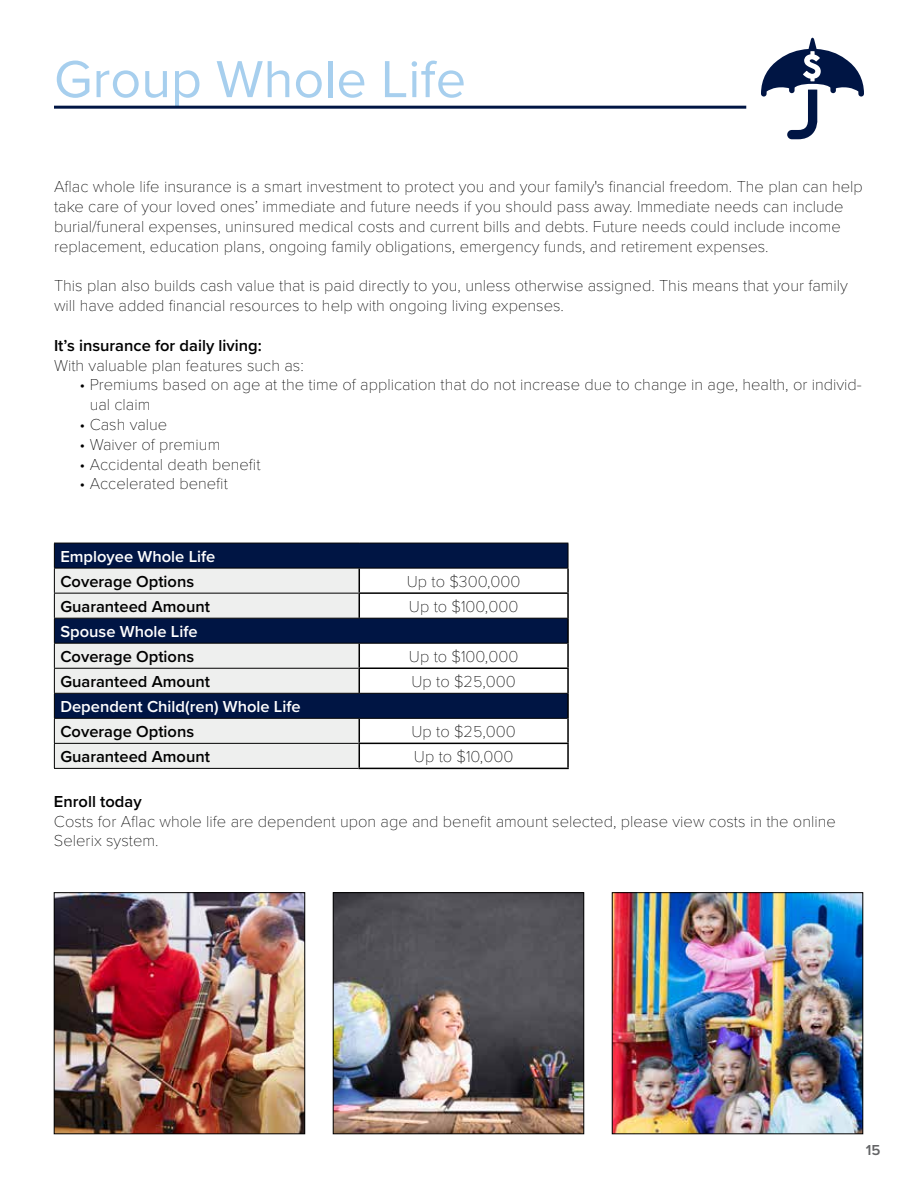
<style>
.page{position:relative;width:918px;height:1188px;background:#fff}
.page>*{position:absolute;margin:0;border:0;box-sizing:border-box;transform-origin:0 0}
.t1{font:54px "Proxima Nova";color:#a7cfee}
.t2{font:100 16.5px/19.8px "Proxima Nova T";color:#000}
.t3{font:600 16.5px "Proxima Nova";color:#000}
.t4{font:600 16.5px "Proxima Nova";color:#fff}
.t5{font:600 15px "Proxima Nova";color:#636466}
</style>
<div class="page">
<img style="left:56px;top:894px;width:247px;height:238px">
<div style="left:54px;top:892px;width:251px;height:242px;border:1px solid #000"></div>
<img style="left:335px;top:894px;width:247px;height:238px">
<div style="left:333px;top:892px;width:251px;height:242px;border:1px solid #000"></div>
<img style="left:614px;top:894px;width:247px;height:238px">
<div style="left:612px;top:892px;width:251px;height:242px;border:1px solid #000"></div>
<hr style="left:54px;top:106px;width:692px;height:3px;background:#001544">
<svg style="left:761px;top:38px;width:103px;height:101px"></svg>
<svg style="left:55px;top:544px;width:513px;height:174px;fill:#001544"></svg>
<svg style="left:55px;top:569px;width:304px;height:199px;background:#b0b6c1"></svg>
<hr style="left:567px;top:568px;width:2px;height:24px;background:#000">
<hr style="left:359px;top:592px;width:210px;height:2px;background:#000">
<hr style="left:567px;top:594px;width:2px;height:24px;background:#000">
<hr style="left:567px;top:643px;width:2px;height:24px;background:#000">
<hr style="left:359px;top:667px;width:210px;height:2px;background:#000">
<hr style="left:567px;top:669px;width:2px;height:24px;background:#000">
<hr style="left:567px;top:718px;width:2px;height:25px;background:#000">
<hr style="left:359px;top:743px;width:210px;height:1px;background:#000">
<hr style="left:567px;top:744px;width:2px;height:24px;background:#000">
<hr style="left:359px;top:768px;width:210px;height:1px;background:#000">
<svg style="left:359px;top:569px;width:1px;height:49px"></svg>
<hr style="left:54px;top:593px;width:305px;height:1px;background:#000">
<svg style="left:359px;top:644px;width:1px;height:49px"></svg>
<hr style="left:54px;top:668px;width:305px;height:1px;background:#000">
<svg style="left:359px;top:719px;width:1px;height:49px"></svg>
<hr style="left:54px;top:743px;width:305px;height:1px;background:#000">
<hr style="left:54px;top:768px;width:305px;height:1px;background:#000">
<hr style="left:54px;top:543px;width:305px;height:1px;background:#000">
<hr style="left:359px;top:543px;width:209px;height:1px;background:#000">
<svg style="left:568px;top:543px;width:1px;height:25px"></svg>
<hr style="left:54px;top:568px;width:305px;height:1px;background:#000">
<hr style="left:359px;top:568px;width:209px;height:1px;background:#000">
<hr style="left:54px;top:618px;width:305px;height:1px;background:#000">
<hr style="left:359px;top:618px;width:208px;height:1px;background:#000">
<hr style="left:567px;top:618px;width:2px;height:25px;background:#000">
<hr style="left:54px;top:643px;width:305px;height:1px;background:#000">
<hr style="left:359px;top:643px;width:208px;height:1px;background:#000">
<svg style="left:54px;top:543px;width:1px;height:225px"></svg>
<hr style="left:54px;top:693px;width:305px;height:1px;background:#000">
<hr style="left:359px;top:693px;width:208px;height:1px;background:#000">
<hr style="left:567px;top:693px;width:2px;height:25px;background:#000">
<hr style="left:54px;top:718px;width:305px;height:1px;background:#000">
<hr style="left:359px;top:718px;width:208px;height:1px;background:#000">
<h1 class="t1" style="left:54px;top:39px;width:414px">Group Whole Life</h1>
<p class="t2" style="left:54px;top:176px;width:810px">Aflac whole life insurance is a smart investment to protect you and your family's financial freedom. The plan can help take care of your loved ones’ immediate and future needs if you should pass away. Immediate needs can include burial/funeral expenses, uninsured medical costs and current bills and debts. Future needs could include income replacement, education plans, ongoing family obligations, emergency funds, and retirement expenses.</p>
<p class="t2" style="left:54px;top:275px;width:796px">This plan also builds cash value that is paid directly to you, unless otherwise assigned. This means that your family will have added financial resources to help with ongoing living expenses.</p>
<p class="t3" style="left:54px;top:333px;width:209px">It’s insurance for daily living:</p>
<p class="t2" style="left:54px;top:354px;width:251px">With valuable plan features such as:</p>
<p class="t2" style="left:90px;top:374px;width:774px;text-indent:-10px">• Premiums based on age at the time of application that do not increase due to change in age, health, or individ&shy;ual claim</p>
<p class="t2" style="left:79px;top:414px;width:89px">• Cash value</p>
<p class="t2" style="left:79px;top:433px;width:142px">• Waiver of premium</p>
<p class="t2" style="left:79px;top:453px;width:183px">• Accidental death benefit</p>
<p class="t2" style="left:79px;top:473px;width:150px">• Accelerated benefit</p>
<p class="t4" style="left:60px;top:544px;width:157px">Employee Whole Life</p>
<p class="t3" style="left:60px;top:569px;width:135px">Coverage Options</p>
<p class="t2" style="left:407px;top:571px;width:115px">Up to $300,000</p>
<p class="t3" style="left:60px;top:594px;width:151px">Guaranteed Amount</p>
<p class="t2" style="left:409px;top:596px;width:111px">Up to $100,000</p>
<p class="t4" style="left:60px;top:619px;width:139px">Spouse Whole Life</p>
<p class="t3" style="left:60px;top:644px;width:135px">Coverage Options</p>
<p class="t2" style="left:409px;top:646px;width:111px">Up to $100,000</p>
<p class="t3" style="left:60px;top:669px;width:151px">Guaranteed Amount</p>
<p class="t2" style="left:411px;top:671px;width:106px">Up to $25,000</p>
<p class="t4" style="left:60px;top:694px;width:242px">Dependent Child(ren) Whole Life</p>
<p class="t3" style="left:60px;top:720px;width:135px">Coverage Options</p>
<p class="t2" style="left:411px;top:721px;width:106px">Up to $25,000</p>
<p class="t3" style="left:60px;top:745px;width:151px">Guaranteed Amount</p>
<p class="t2" style="left:414px;top:746px;width:101px">Up to $10,000</p>
<p class="t3" style="left:54px;top:789px;width:89px">Enroll today</p>
<p class="t2" style="left:54px;top:810px;width:783px">Costs for Aflac whole life are dependent upon age and benefit amount selected, please view costs in the online<br>Selerix system.</p>
<p class="t5" style="left:866px;top:1139px;width:16px">15</p>
</div>
